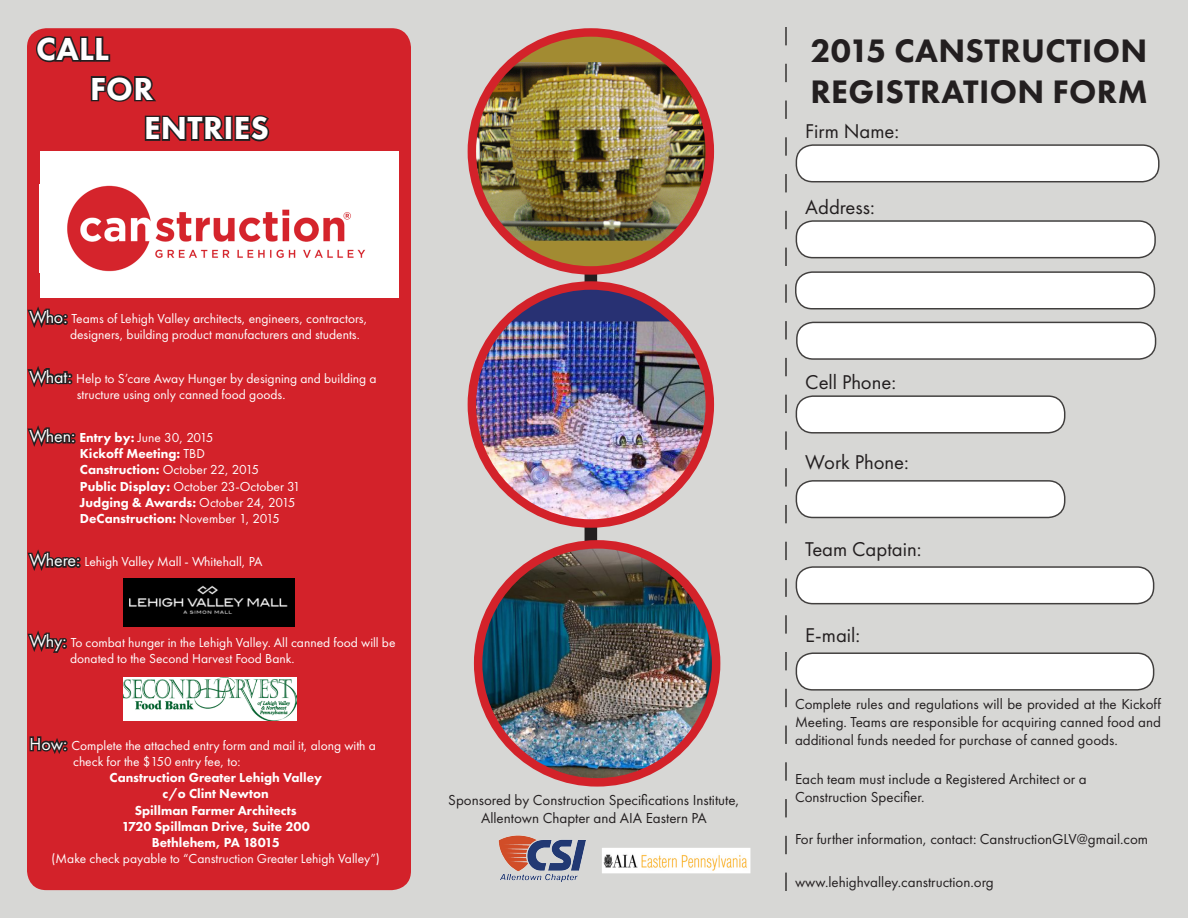
<style>
.page{position:relative;width:1188px;height:918px;background:#d7d7d5}
.page>*{position:absolute;margin:0;border:0;box-sizing:border-box;transform-origin:0 0}
.t1{font:800 33.75px "Futura PT";letter-spacing:.01em;color:#231f20}
.t2{font:800 33px "Futura PT";letter-spacing:.01em;color:#fff}
.t3{font:20.7px "Futura PT";color:#231f20}
.t4{font:15px/18px "Futura PT";color:#231f20;text-align:justify}
.t5{font:13.5px "Futura PT";color:#fff}
.t6{font:800 13.5px "Futura PT";color:#fff}
.s1{font-size:18px}
.s2{font-weight:800}
.s3{font-weight:400}
</style>
<div class="page">
<div style="left:27px;top:28px;width:384px;height:862px;background:#d3222a;border-radius:19px"></div>
<div style="left:796px;top:145px;width:363px;height:37px;background:#fff;border-radius:17px"></div>
<div style="left:796px;top:144px;width:364px;height:38px;border:1px solid #413f3e;border-radius:17px"></div>
<div style="left:796px;top:221px;width:359px;height:37px;background:#fff;border-radius:17px"></div>
<div style="left:796px;top:220px;width:360px;height:38px;border:1px solid #413f3e;border-radius:17px"></div>
<div style="left:796px;top:272px;width:358px;height:37px;background:#fff;border-radius:17px"></div>
<div style="left:795px;top:271px;width:360px;height:38px;border:1px solid #413f3e;border-radius:17px"></div>
<div style="left:797px;top:322px;width:359px;height:37px;background:#fff;border-radius:17px"></div>
<div style="left:796px;top:322px;width:360px;height:38px;border:1px solid #413f3e;border-radius:17px"></div>
<div style="left:796px;top:396px;width:269px;height:37px;background:#fff;border-radius:17px"></div>
<div style="left:796px;top:395px;width:269px;height:39px;border:1px solid #413f3e;border-radius:17px"></div>
<div style="left:796px;top:481px;width:269px;height:36px;background:#fff;border-radius:17px"></div>
<div style="left:796px;top:480px;width:269px;height:38px;border:1px solid #413f3e;border-radius:17px"></div>
<div style="left:796px;top:567px;width:358px;height:37px;background:#fff;border-radius:17px"></div>
<div style="left:796px;top:566px;width:358px;height:38px;border:1px solid #413f3e;border-radius:17px"></div>
<div style="left:796px;top:653px;width:358px;height:37px;background:#fff;border-radius:17px"></div>
<div style="left:796px;top:652px;width:358px;height:39px;border:1px solid #413f3e;border-radius:17px"></div>
<svg style="left:785px;top:27px;width:2px;height:864px"></svg>
<svg style="left:27px;top:306px;width:41px;height:22px"></svg>
<svg style="left:27px;top:366px;width:45px;height:22px"></svg>
<svg style="left:27px;top:425px;width:49px;height:22px"></svg>
<svg style="left:27px;top:549px;width:54px;height:22px"></svg>
<svg style="left:27px;top:630px;width:40px;height:23px"></svg>
<svg style="left:29px;top:736px;width:39px;height:18px"></svg>
<svg style="left:36px;top:36px;width:75px;height:27px"></svg>
<svg style="left:90px;top:75px;width:66px;height:27px"></svg>
<svg style="left:144px;top:115px;width:126px;height:27px"></svg>
<div style="left:40px;top:151px;width:358px;height:147px;background:#fff"></div>
<img style="left:67px;top:185px;width:298px;height:87px">
<div style="left:585px;top:81px;width:12px;height:633px;background:#231f20"></div>
<img style="left:478px;top:544px;width:238px;height:238px;border-radius:119px">
<div style="left:474px;top:540px;width:246px;height:247px;border:8px solid #d3222a;border-radius:50%"></div>
<svg style="left:472px;top:286px;width:238px;height:238px;background:#3f2e69"></svg>
<img style="left:472px;top:321px;width:238px;height:200px">
<div style="left:468px;top:281px;width:246px;height:247px;border:8px solid #d3222a;border-radius:50%"></div>
<svg style="left:472px;top:32px;width:238px;height:238px;background:#aa7930"></svg>
<img style="left:472px;top:62px;width:238px;height:179px">
<div style="left:468px;top:28px;width:246px;height:247px;border:8px solid #d3222a;border-radius:50%"></div>
<img style="left:498px;top:835px;width:88px;height:47px">
<img style="left:602px;top:848px;width:149px;height:26px">
<img style="left:123px;top:579px;width:171px;height:48px">
<img style="left:123px;top:678px;width:174px;height:43px">
<p class="t2" style="left:36px;top:28px;width:74px">CALL</p>
<p class="t2" style="left:90px;top:68px;width:65px">FOR</p>
<p class="t2" style="left:144px;top:108px;width:126px">ENTRIES</p>
<p class="t5" style="left:30px;top:311px;width:339px"><span class="s1">Who:</span> Teams of Lehigh Valley architects, engineers, contractors,</p>
<p class="t5" style="left:70px;top:327px;width:291px">designers, building product manufacturers and students.</p>
<p class="t5" style="left:30px;top:370px;width:349px"><span class="s1">What:</span> Help to S’care Away Hunger by designing and building a</p>
<p class="t5" style="left:77px;top:386px;width:210px">structure using only canned food goods.</p>
<p class="t5" style="left:30px;top:430px;width:186px"><span class="s1">When:</span> <span class="s2">Entry by:</span> June 30, 2015</p>
<p class="t6" style="left:80px;top:445px;width:126px">Kickoff Meeting: <span class="s3">TBD</span></p>
<p class="t5" style="left:80px;top:462px;width:181px"><span class="s2">Canstruction:</span> October 22, 2015</p>
<p class="t5" style="left:80px;top:478px;width:222px"><span class="s2">Public Display:</span> October 23-October 31</p>
<p class="t6" style="left:80px;top:494px;width:217px">Judging &amp; Awards: <span class="s3">October 24, 2015</span></p>
<p class="t6" style="left:80px;top:510px;width:201px">DeCanstruction: <span class="s3">November 1, 2015</span></p>
<p class="t5" style="left:30px;top:554px;width:234px"><span class="s1">Where:</span> Lehigh Valley Mall - Whitehall, PA</p>
<p class="t5" style="left:30px;top:635px;width:367px"><span class="s1">Why:</span> To combat hunger in the Lehigh Valley. All canned food will be</p>
<p class="t5" style="left:70px;top:651px;width:226px">donated to the Second Harvest Food Bank.</p>
<p class="t5" style="left:30px;top:737px;width:348px"><span class="s1">How:</span> Complete the attached entry form and mail it, along with a</p>
<p class="t5" style="left:73px;top:754px;width:169px">check for the $150 entry fee, to:</p>
<p class="t6" style="left:110px;top:769px;width:214px">Canstruction Greater Lehigh Valley</p>
<p class="t6" style="left:163px;top:785px;width:108px">c/o Clint Newton</p>
<p class="t6" style="left:135px;top:802px;width:164px">Spillman Farmer Architects</p>
<p class="t6" style="left:122px;top:818px;width:190px">1720 Spillman Drive, Suite 200</p>
<p class="t6" style="left:152px;top:834px;width:130px">Bethlehem, PA 18015</p>
<p class="t5" style="left:52px;top:851px;width:330px">(Make check payable to “Canstruction Greater Lehigh Valley”)</p>
<p class="t4" style="left:448px;top:791px;width:293px;text-align:center">Sponsored by Construction Specifications Institute,<br>Allentown Chapter and AIA Eastern PA</p>
<p class="t1" style="left:811px;top:30px;width:338px">2015 CANSTRUCTION</p>
<p class="t1" style="left:810px;top:70px;width:339px">REGISTRATION FORM</p>
<p class="t3" style="left:805px;top:119px;width:96px">Firm Name:</p>
<p class="t3" style="left:805px;top:195px;width:71px">Address:</p>
<p class="t3" style="left:805px;top:370px;width:92px">Cell Phone:</p>
<p class="t3" style="left:805px;top:450px;width:105px">Work Phone:</p>
<p class="t3" style="left:805px;top:536px;width:118px">Team Captain:</p>
<p class="t3" style="left:805px;top:623px;width:57px">E-mail:</p>
<p class="t4" style="left:795px;top:695px;width:368px">Complete rules and regulations will be provided at the Kickoff Meeting. Teams are responsible for acquiring canned food and additional funds needed for purchase of canned goods.</p>
<p class="t4" style="left:795px;top:770px;width:293px">Each team must include a Registered Architect or a<br>Construction Specifier.</p>
<p class="t4" style="left:795px;top:830px;width:355px">For further information, contact: CanstructionGLV@gmail.com</p>
<p class="t4" style="left:795px;top:873px;width:200px">www.lehighvalley.canstruction.org</p>
</div>
